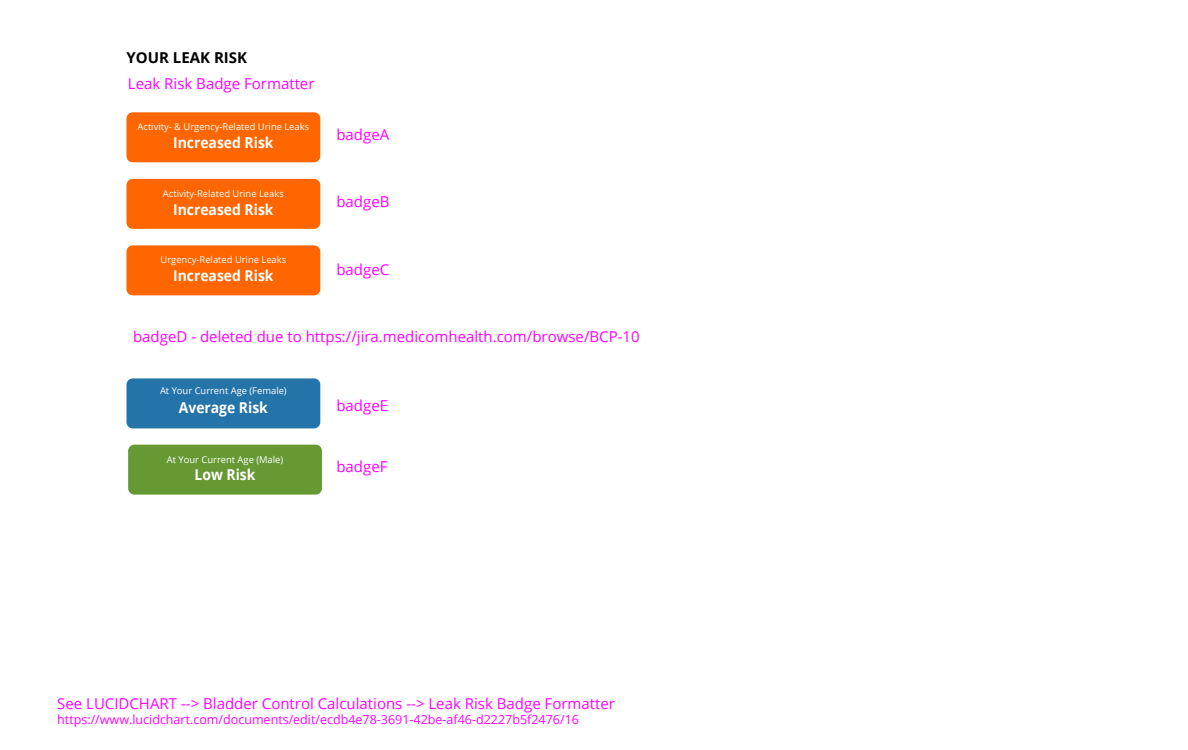
<style>
.page{position:relative;width:1188px;height:750px;background:#fff}
.page>*{position:absolute;margin:0;border:0;box-sizing:border-box;transform-origin:0 0}
.t1{font:15px "Open Sans";color:#f0f}
.t2{font:700 15px "Open Sans";color:#fff;scale:.93 1}
.t3{font:700 15px "Open Sans";color:#000}
.t4{font:12.5px "Open Sans";color:#f0f}
.t5{font:9.38px "Open Sans";color:#fff}
</style>
<div class="page">
<div style="left:126px;top:179px;width:194px;height:50px;background:#f60;border-radius:6px"></div>
<div style="left:126px;top:112px;width:194px;height:50px;background:#f60;border-radius:6px"></div>
<div style="left:126px;top:245px;width:194px;height:50px;background:#f60;border-radius:6px"></div>
<div style="left:126px;top:378px;width:194px;height:50px;background:#2574a9;border-radius:6px"></div>
<div style="left:128px;top:445px;width:194px;height:50px;background:#693;border-radius:6px"></div>
<p class="t3" style="left:126px;top:47px;width:122px">YOUR LEAK RISK</p>
<p class="t1" style="left:128px;top:74px;width:188px">Leak Risk Badge Formatter</p>
<p class="t5" style="left:138px;top:120px;width:173px">Activity- &amp; Urgency-Related Urine Leaks</p>
<p class="t2" style="left:173px;top:132px;width:109px">Increased Risk</p>
<p class="t5" style="left:163px;top:187px;width:122px">Activity-Related Urine Leaks</p>
<p class="t2" style="left:173px;top:199px;width:109px">Increased Risk</p>
<p class="t5" style="left:161px;top:253px;width:127px">Urgency-Related Urine Leaks</p>
<p class="t2" style="left:173px;top:265px;width:109px">Increased Risk</p>
<p class="t1" style="left:336px;top:124px;width:54px">badgeA</p>
<p class="t1" style="left:336px;top:192px;width:55px">badgeB</p>
<p class="t1" style="left:336px;top:259px;width:54px">badgeC</p>
<p class="t1" style="left:133px;top:326px;width:508px">badgeD - deleted due to https://jira.medicomhealth.com/browse/BCP-10</p>
<p class="t5" style="left:160px;top:384px;width:128px">At Your Current Age (Female)</p>
<p class="t2" style="left:179px;top:397px;width:97px">Average Risk</p>
<p class="t5" style="left:167px;top:453px;width:118px">At Your Current Age (Male)</p>
<p class="t2" style="left:194px;top:464px;width:67px">Low Risk</p>
<p class="t1" style="left:336px;top:395px;width:53px">badgeE</p>
<p class="t1" style="left:336px;top:456px;width:53px">badgeF</p>
<p class="t1" style="left:57px;top:693px;width:559px">See LUCIDCHART --&gt; Bladder Control Calculations --&gt; Leak Risk Badge Formatter</p>
<p class="t4" style="left:57px;top:711px;width:523px">https://www.lucidchart.com/documents/edit/ecdb4e78-3691-42be-af46-d2227b5f2476/16</p>
</div>
